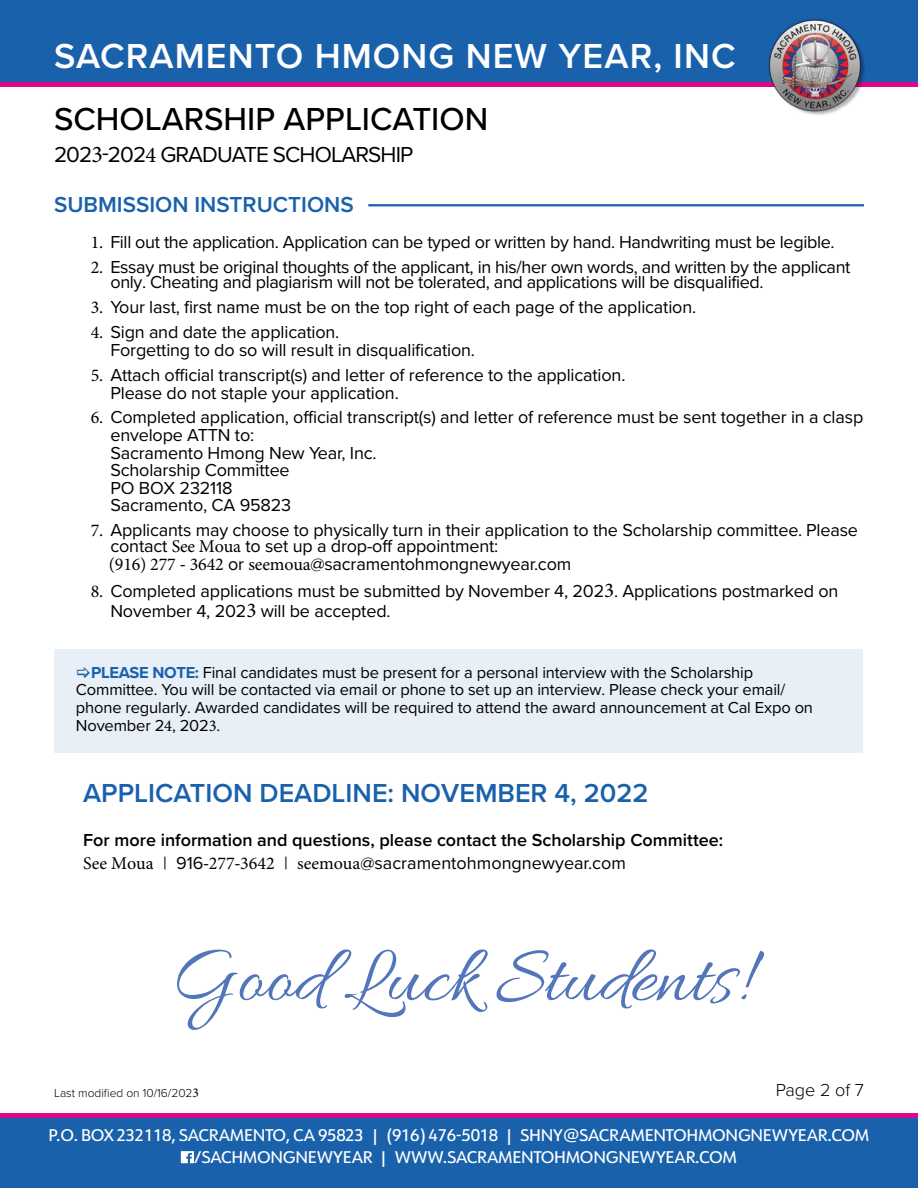
<style>
.page{position:relative;width:918px;height:1188px;background:#fff}
.page>*{position:absolute;margin:0;border:0;box-sizing:border-box;transform-origin:0 0}
.t1{font:82.5px "Allura";color:#5276b9}
.t2{font:600 36px "Proxima Nova";letter-spacing:.03em;color:#fff}
.t3{font:500 33px "Proxima Nova";color:#000}
.t4{font:600 27px "Proxima Nova";color:#1a61ac}
.t5{font:22.5px "Proxima Nova";letter-spacing:-.04em;color:#000}
.t6{font:600 22.5px "Proxima Nova";color:#1a61ac}
.t7{font:18px/17.5px "Proxima Nova";letter-spacing:-.01em;color:#000}
.t8{font:600 18px/23.1px "Proxima Nova";color:#000}
.t9{font:300 18px "Proxima Nova";color:#000}
.t10{font:16.5px/17.7px "Proxima Nova";letter-spacing:-.01em;color:#000}
.t11{font:500 16.5px/22.5px "URW Form";letter-spacing:-.02em;color:#fff}
.t12{font:300 12px "Proxima Nova";color:#000}
.s1{font-family:"Minion Pro";font-size:24px}
.s2{font-family:"Minion Pro"}
.s3{font-family:"Minion Pro";font-size:21px}
.s4{font-weight:700;color:#1a61ac}
.s5{font-family:"Minion Pro";font-weight:400}
.s6{font-weight:400}
.s7{font-family:"Minion Pro";font-weight:400;font-size:13.5px}
</style>
<div class="page">
<div style="left:0;top:1113px;width:918px;height:71px;background:#df0788"></div>
<div style="left:0;top:1118px;width:918px;height:70px;background:#1a61ac"></div>
<svg style="left:181px;top:1151px;width:13px;height:12px"></svg>
<div style="left:0;top:16px;width:918px;height:70px;background:#df0788"></div>
<div style="left:0;top:0;width:918px;height:82px;background:#1a61ac"></div>
<div style="left:771px;top:21px;width:95px;height:95px;background:#000;opacity:.28"></div>
<img style="left:767px;top:18px;width:97px;height:95px">
<div style="left:55px;top:649px;width:808px;height:104px;background:#e8eff6"></div>
<hr style="left:368px;top:204px;width:496px;height:2px;background:#1a61ac">
<h2 class="t2" style="left:54px;top:29px;width:683px">SACRAMENTO HMONG NEW YEAR, INC</h2>
<h3 class="t3" style="left:54px;top:95px;width:436px">SCHOLARSHIP APPLICATION</h3>
<p class="t5" style="left:54px;top:138px;width:361px">202<span class="s1">3</span>-202<span class="s2">4</span> GRADUATE SCHOLARSHIP</p>
<p class="t6" style="left:54px;top:188px;width:301px">SUBMISSION INSTRUCTIONS</p>
<p class="t7" style="left:91px;top:232px;width:745px"><span class="s2">1.</span> Fill out the application. Application can be typed or written by hand. Handwriting must be legible.</p>
<p class="t7" style="left:110px;top:258px;width:742px;line-height:15.8px;text-indent:-20px"><span class="s2">2.</span> Essay must be original thoughts of the applicant, in his/her own words, and written by the applicant only. Cheating and plagiarism will not be tolerated, and applications will be disqualified.</p>
<p class="t7" style="left:91px;top:298px;width:607px"><span class="s2">3.</span> Your last, first name must be on the top right of each page of the application.</p>
<p class="t7" style="left:110px;top:322px;width:366px;line-height:18px;text-indent:-20px"><span class="s2">4.</span> Sign and date the application.<br>Forgetting to do so will result in disqualification.</p>
<p class="t7" style="left:110px;top:365px;width:517px;line-height:18px;text-indent:-20px"><span class="s2">5.</span> Attach official transcript(s) and letter of reference to the application.<br>Please do not staple your application.</p>
<p class="t7" style="left:110px;top:408px;width:754px;text-indent:-20px"><span class="s2">6.</span> Completed application, official transcript(s) and letter of reference must be sent together in a clasp envelope ATTN to:<br>Sacramento Hmong New Year, Inc.<br>Scholarship Committee<br>PO BOX 232118<br>Sacramento, CA 95823</p>
<p class="t7" style="left:110px;top:521px;width:749px;line-height:16.4px;text-indent:-20px"><span class="s2">7.</span> Applicants may choose to physically turn in their application to the Scholarship committee. Please contact <span class="s2">See Moua</span> to set up a drop-off appointment:</p>
<p class="t7" style="left:109px;top:555px;width:464px"><span class="s2">(916) 277</span> - <span class="s2">3642</span> or <span class="s2">seemoua</span>@sacramentohmongnewyear.com</p>
<p class="t7" style="left:110px;top:580px;width:730px;line-height:20.1px;text-indent:-20px"><span class="s2">8.</span> Completed applications must be submitted by November 4, 202<span class="s3">3</span>. Applications postmarked on<br>November 4, 202<span class="s3">3</span> will be accepted.</p>
<p class="t10" style="left:76px;top:663px;width:739px;text-indent:15px"><span class="s4">PLEASE NOTE:</span> Final candidates must be present for a personal interview with the Scholarship Committee. You will be contacted via email or phone to set up an interview. Please check your email/ phone regularly. Awarded candidates will be required to attend the award announcement at Cal Expo on November 2<span class="s2">4</span>, 202<span class="s2">3</span>.</p>
<h3 class="t4" style="left:83px;top:773px;width:567px">APPLICATION DEADLINE: NOVEMBER 4, 2022</h3>
<p class="t8" style="left:83px;top:828px;width:642px">For more information and questions, please contact the Scholarship Committee:<br><span class="s5">See Moua</span> <span class="s6">| 916-</span><span class="s5">277</span><span class="s6">-</span><span class="s5">3642</span> <span class="s6">|</span> <span class="s5">seemoua</span><span class="s6">@sacramentohmongnewyear.com</span></p>
<h1 class="t1" style="left:171px;top:932px;width:578px">Good Luck Students!</h1>
<p class="t12" style="left:54px;top:1084px;width:147px">Last modified on 10/16/202<span class="s7">3</span></p>
<p class="t9" style="left:776px;top:1077px;width:90px">Page 2 of 7</p>
<p class="t11" style="left:194px;top:1123px;width:677px;text-indent:-145px">P.O. BOX 232118, SACRAMENTO, CA 95823 | (916) 476-5018 | SHNY@SACRAMENTOHMONGNEWYEAR.COM /SACHMONGNEWYEAR | WWW.SACRAMENTOHMONGNEWYEAR.COM</p>
</div>
